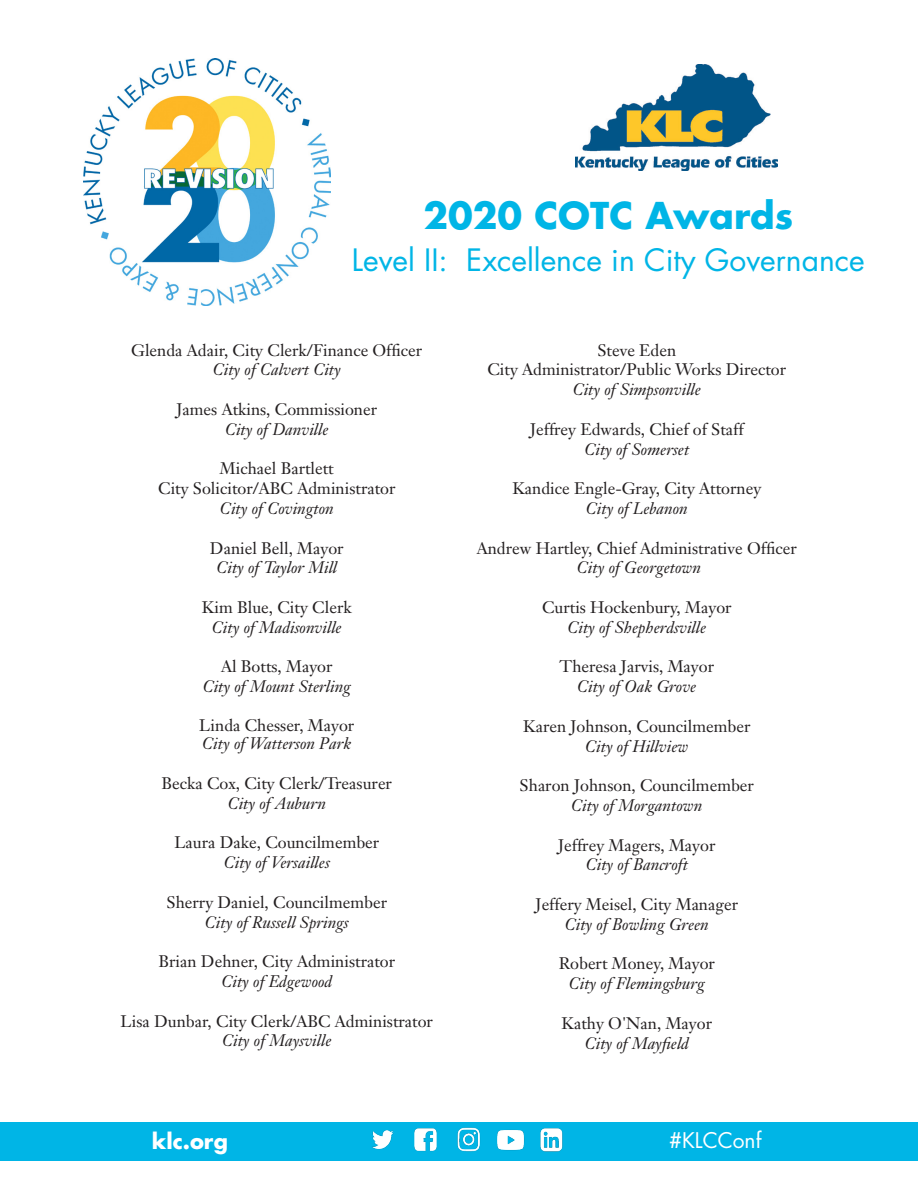
<style>
.page{position:relative;width:918px;height:1188px;background:#fff}
.page>*{position:absolute;margin:0;border:0;box-sizing:border-box;transform-origin:0 0}
.t1{font:700 36px "Futura";color:#00b5e6}
.t2{font:30px "Futura";color:#00b5e6}
.t3{font:21px "Futura";color:#fff}
.t4{font:700 21px "Futura";color:#fff}
.t5{font:16.5px/19.8px "Janson Text";color:#231f20;text-align:center}
.t6{font:italic 16.5px "Janson Text";color:#231f20}
.s1{font-style:italic}
</style>
<div class="page">
<div style="left:1px;top:1122px;width:917px;height:39px;background:#00b5e6"></div>
<img style="left:372px;top:1127px;width:191px;height:25px">
<img style="left:84px;top:59px;width:246px;height:246px">
<img style="left:576px;top:65px;width:202px;height:105px">
<p class="t1" style="left:423px;top:190px;width:371px">2020 COTC Awards</p>
<p class="t2" style="left:352px;top:239px;width:514px">Level II: Excellence in City Governance</p>
<p class="t5" style="left:131px;top:340px;width:293px">Glenda Adair, City Clerk/Finance Officer</p>
<p class="t6" style="left:213px;top:359px;width:130px">City of Calvert City</p>
<p class="t5" style="left:176px;top:399px;width:202px">James Atkins, Commissioner</p>
<p class="t6" style="left:225px;top:419px;width:105px">City of Danville</p>
<p class="t5" style="left:220px;top:459px;width:115px">Michael Bartlett</p>
<p class="t5" style="left:158px;top:478px;width:239px">City Solicitor/ABC Administrator</p>
<p class="t6" style="left:220px;top:498px;width:115px">City of Covington</p>
<p class="t5" style="left:210px;top:538px;width:135px">Daniel Bell, Mayor</p>
<p class="t6" style="left:216px;top:557px;width:122px">City of Taylor Mill</p>
<p class="t5" style="left:202px;top:597px;width:151px">Kim Blue, City Clerk</p>
<p class="t6" style="left:212px;top:617px;width:131px">City of Madisonville</p>
<p class="t5" style="left:221px;top:657px;width:113px">Al Botts, Mayor</p>
<p class="t6" style="left:203px;top:676px;width:150px">City of Mount Sterling</p>
<p class="t5" style="left:199px;top:715px;width:157px">Linda Chesser, Mayor</p>
<p class="t6" style="left:202px;top:734px;width:151px">City of Watterson Park</p>
<p class="t5" style="left:162px;top:773px;width:232px">Becka Cox, City Clerk/Treasurer</p>
<p class="t6" style="left:228px;top:793px;width:100px">City of Auburn</p>
<p class="t5" style="left:174px;top:833px;width:206px">Laura Dake, Councilmember</p>
<p class="t6" style="left:224px;top:852px;width:108px">City of Versailles</p>
<p class="t5" style="left:167px;top:892px;width:222px">Sherry Daniel, Councilmember</p>
<p class="t6" style="left:205px;top:912px;width:145px">City of Russell Springs</p>
<p class="t5" style="left:158px;top:952px;width:238px">Brian Dehner, City Administrator</p>
<p class="t6" style="left:222px;top:971px;width:112px">City of Edgewood</p>
<p class="t5" style="left:121px;top:1011px;width:314px">Lisa Dunbar, City Clerk/ABC Administrator<br><span class="s1">City of Maysville</span></p>
<p class="t5" style="left:597px;top:340px;width:80px">Steve Eden</p>
<p class="t5" style="left:487px;top:360px;width:300px">City Administrator/Public Works Director</p>
<p class="t6" style="left:573px;top:379px;width:130px">City of Simpsonville</p>
<p class="t5" style="left:530px;top:419px;width:215px">Jeffrey Edwards, Chief of Staff</p>
<p class="t6" style="left:584px;top:439px;width:106px">City of Somerset</p>
<p class="t5" style="left:512px;top:478px;width:250px">Kandice Engle-Gray, City Attorney</p>
<p class="t6" style="left:586px;top:498px;width:103px">City of Lebanon</p>
<p class="t5" style="left:477px;top:538px;width:322px">Andrew Hartley, Chief Administrative Officer</p>
<p class="t6" style="left:577px;top:557px;width:126px">City of Georgetown</p>
<p class="t5" style="left:542px;top:597px;width:191px">Curtis Hockenbury, Mayor</p>
<p class="t6" style="left:567px;top:617px;width:140px">City of Shepherdsville</p>
<p class="t5" style="left:560px;top:657px;width:156px">Theresa Jarvis, Mayor</p>
<p class="t6" style="left:577px;top:676px;width:121px">City of Oak Grove</p>
<p class="t5" style="left:523px;top:716px;width:229px">Karen Johnson, Councilmember</p>
<p class="t6" style="left:585px;top:736px;width:105px">City of Hillview</p>
<p class="t5" style="left:520px;top:775px;width:236px">Sharon Johnson, Councilmember</p>
<p class="t6" style="left:571px;top:795px;width:133px">City of Morgantown</p>
<p class="t5" style="left:558px;top:835px;width:159px">Jeffrey Magers, Mayor</p>
<p class="t6" style="left:586px;top:854px;width:104px">City of Bancroft</p>
<p class="t5" style="left:536px;top:894px;width:204px">Jeffery Meisel, City Manager</p>
<p class="t6" style="left:565px;top:914px;width:146px">City of Bowling Green</p>
<p class="t5" style="left:559px;top:954px;width:158px">Robert Money, Mayor</p>
<p class="t6" style="left:569px;top:973px;width:137px">City of Flemingsburg</p>
<p class="t5" style="left:562px;top:1013px;width:152px">Kathy O'Nan, Mayor</p>
<p class="t6" style="left:585px;top:1033px;width:106px">City of Mayfield</p>
<p class="t4" style="left:152px;top:1126px;width:78px">klc.org</p>
<p class="t3" style="left:669px;top:1126px;width:94px">#KLCConf</p>
</div>
